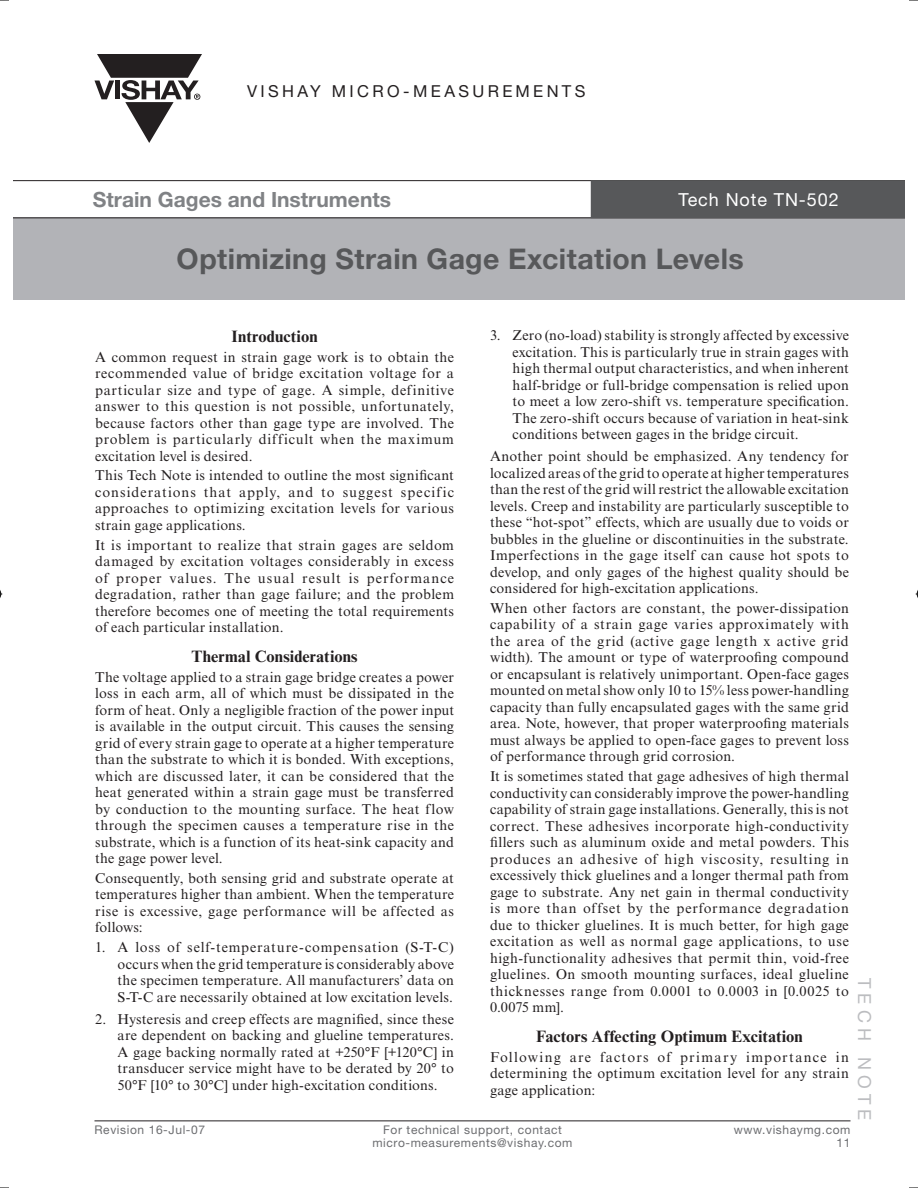
<style>
.page{position:relative;width:918px;height:1188px;background:#fff}
.page>*{position:absolute;margin:0;border:0;box-sizing:border-box;transform-origin:0 0}
.t1{font:700 28.5px "Helvetica Neue LT Std";letter-spacing:.015em;color:#57585a}
.t2{font:700 21px "Helvetica Neue LT Std";color:#808285}
.t3{font:18px "Helvetica Neue LT Std";letter-spacing:.05em;color:#fff}
.t4{font:18px "Helvetica Neue LT Std";letter-spacing:.3em;color:#bcbdc0}
.t5{font:700 16.5px "Times New Roman MT Std";letter-spacing:.005em;color:#231f20}
.t6{font:16.5px "Helvetica Neue LT Std";letter-spacing:.2em;color:#231f20}
.t7{font:14.25px/16.5px "Times New Roman MT Std";letter-spacing:.02em;color:#231f20;text-align:justify}
.t8{font:12px/13.5px "Helvetica Neue LT Std";letter-spacing:.05em;color:#6c6d70;text-align:center}
</style>
<div class="page">
<svg style="left:95px;top:54px;width:107px;height:89px"></svg>
<div style="left:14px;top:218px;width:891px;height:82px;background:#b2b3b7"></div>
<hr style="left:14px;top:180px;width:891px;height:1px;background:#231f20">
<hr style="left:14px;top:218px;width:891px;height:1px;background:#231f20">
<div style="left:591px;top:180px;width:314px;height:38px;background:#57585a"></div>
<hr style="left:94px;top:1121px;width:757px;height:1px;background:#231f20">
<svg style="left:0;top:590px;width:2px;height:8px"></svg>
<svg style="left:916px;top:590px;width:2px;height:8px"></svg>
<p class="t6" style="left:247px;top:81px;width:340px">VISHAY MICRO-MEASUREMENTS</p>
<h2 class="t2" style="left:93px;top:192px;width:300px">Strain Gages and Instruments</h2>
<p class="t3" style="left:679px;top:189px;width:162px">Tech Note TN-502</p>
<h1 class="t1" style="left:177px;top:248px;width:569px">Optimizing Strain Gage Excitation Levels</h1>
<p class="t5" style="left:232px;top:330px;width:88px">Introduction</p>
<p class="t7" style="left:95px;top:350px;width:360px">A common request in strain gage work is to obtain the recommended value of bridge excitation voltage for a particular size and type of gage. A simple, definitive answer to this question is not possible, unfortunately, because factors other than gage type are involved. The problem is particularly difficult when the maximum excitation level is desired.</p>
<p class="t7" style="left:95px;top:469px;width:360px">This Tech Note is intended to outline the most significant considerations that apply, and to suggest specific approaches to optimizing excitation levels for various strain gage applications.</p>
<p class="t7" style="left:95px;top:538px;width:360px">It is important to realize that strain gages are seldom damaged by excitation voltages considerably in excess of proper values. The usual result is performance degradation, rather than gage failure; and the problem therefore becomes one of meeting the total requirements of each particular installation.</p>
<p class="t5" style="left:192px;top:650px;width:168px">Thermal Considerations</p>
<p class="t7" style="left:95px;top:670px;width:361px">The voltage applied to a strain gage bridge creates a power loss in each arm, all of which must be dissipated in the form of heat. Only a negligible fraction of the power input is available in the output circuit. This causes the sensing grid of every strain gage to operate at a higher temperature than the substrate to which it is bonded. With exceptions, which are discussed later, it can be considered that the heat generated within a strain gage must be transferred by conduction to the mounting surface. The heat flow through the specimen causes a temperature rise in the substrate, which is a function of its heat-sink capacity and the gage power level.</p>
<p class="t7" style="left:95px;top:871px;width:360px">Consequently, both sensing grid and substrate operate at temperatures higher than ambient. When the temperature rise is excessive, gage performance will be affected as follows:</p>
<p class="t7" style="left:118px;top:941px;width:338px;text-indent:-22px">1. A loss of self-temperature-compensation (S-T-C) occurs when the grid temperature is considerably above the specimen temperature. All manufacturers’ data on S-T-C are necessarily obtained at low excitation levels.</p>
<p class="t7" style="left:118px;top:1012px;width:338px;text-indent:-23px">2. Hysteresis and creep effects are magnified, since these are dependent on backing and glueline temperatures.<br>A gage backing normally rated at +250°F [+120°C] in transducer service might have to be derated by 20° to 50°F [10° to 30°C] under high-excitation conditions.</p>
<p class="t7" style="left:513px;top:329px;width:338px;text-indent:-23px">3. Zero (no-load) stability is strongly affected by excessive excitation. This is particularly true in strain gages with high thermal output characteristics, and when inherent half-bridge or full-bridge compensation is relied upon to meet a low zero-shift vs. temperature specification.<br>The zero-shift occurs because of variation in heat-sink conditions between gages in the bridge circuit.</p>
<p class="t7" style="left:490px;top:449px;width:360px">Another point should be emphasized. Any tendency for localized areas of the grid to operate at higher temperatures than the rest of the grid will restrict the allowable excitation levels. Creep and instability are particularly susceptible to these “hot-spot” effects, which are usually due to voids or bubbles in the glueline or discontinuities in the substrate.<br>Imperfections in the gage itself can cause hot spots to develop, and only gages of the highest quality should be considered for high-excitation applications.</p>
<p class="t7" style="left:490px;top:601px;width:361px">When other factors are constant, the power-dissipation capability of a strain gage varies approximately with the area of the grid (active gage length x active grid width). The amount or type of waterproofing compound or encapsulant is relatively unimportant. Open-face gages mounted on metal show only 10 to 15% less power-handling capacity than fully encapsulated gages with the same grid area. Note, however, that proper waterproofing materials must always be applied to open-face gages to prevent loss of performance through grid corrosion.</p>
<p class="t7" style="left:490px;top:769px;width:360px">It is sometimes stated that gage adhesives of high thermal conductivity can considerably improve the power-handling capability of strain gage installations. Generally, this is not correct. These adhesives incorporate high-conductivity fillers such as aluminum oxide and metal powders. This produces an adhesive of high viscosity, resulting in excessively thick gluelines and a longer thermal path from gage to substrate. Any net gain in thermal conductivity is more than offset by the performance degradation due to thicker gluelines. It is much better, for high gage excitation as well as normal gage applications, to use high-functionality adhesives that permit thin, void-free gluelines. On smooth mounting surfaces, ideal glueline thicknesses range from 0.0001 to 0.0003 in [0.0025 to 0.0075 mm].</p>
<p class="t5" style="left:536px;top:1030px;width:268px">Factors Affecting Optimum Excitation</p>
<p class="t7" style="left:490px;top:1050px;width:360px">Following are factors of primary importance in determining the optimum excitation level for any strain gage application:</p>
<p class="t8" style="left:95px;top:1123px;width:112px">Revision 16-Jul-07</p>
<p class="t8" style="left:372px;top:1123px;width:202px">For technical support, contact micro-measurements@vishay.com</p>
<p class="t8" style="left:734px;top:1123px;width:118px;text-align:right">www.vishaymg.com<br>11</p>
<p class="t4" style="left:875px;top:978px;width:144px;rotate:90deg">TECH NOTE</p>
</div>
